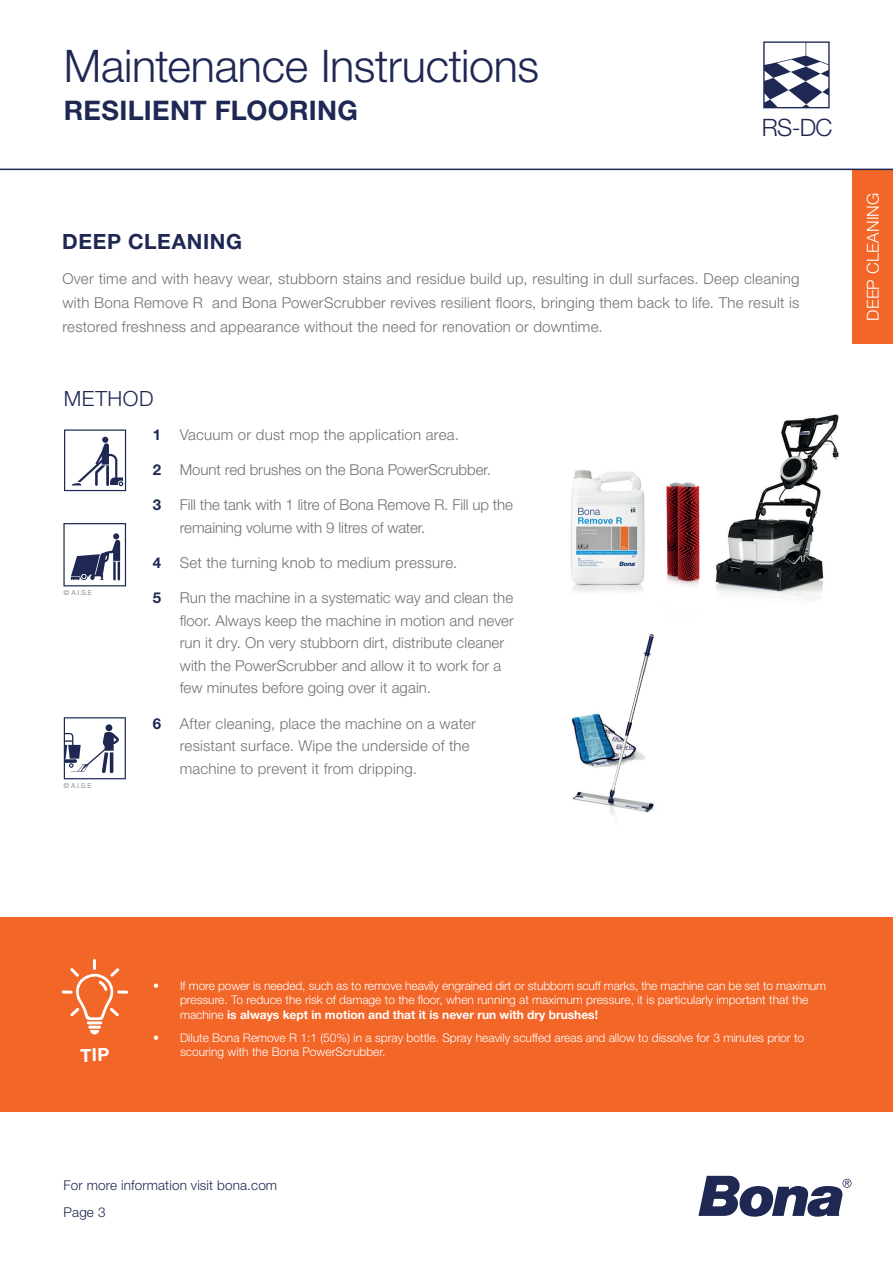
<style>
.page{position:relative;width:893px;height:1263px;background:#fff}
.page>*{position:absolute;margin:0;border:0;box-sizing:border-box;transform-origin:0 0}
.t1{font:300 45px "Helvetica Neue LT Std";letter-spacing:-.01em;color:#1e2853}
.t2{font:700 27px "Helvetica Neue LT Std";letter-spacing:.01em;color:#1e2853}
.t3{font:300 24px "Helvetica Neue LT Std";color:#1e2853}
.t4{font:700 21px "Helvetica Neue LT Std";letter-spacing:.03em;color:#1e2853}
.t5{font:300 21px "Helvetica Neue LT Std";letter-spacing:.025em;color:#1e2853}
.Headline_Kapitel{font:300 16.5px "Helvetica Neue LT Pro";letter-spacing:.01em;color:#fff}
.t6{font:300 15px/22.5px "Helvetica Neue LT Std";letter-spacing:.005em;color:#707271}
.t7{font:300 13.5px "Helvetica Neue LT Std";letter-spacing:.01em;color:#1e2853}
.t8{font:300 12px/14.4px "Helvetica Neue LT Pro";color:#fff}
.t9{font:300 6.9px "Helvetica Neue LT Std";color:#6c6d70}
.s1{font-weight:700;color:#1e2853}
.s2{font-weight:700}
</style>
<div class="page">
<svg style="left:698px;top:1176px;width:153px;height:41px"></svg>
<div style="left:853px;top:169px;width:40px;height:175px;background:#f26628"></div>
<img style="left:570px;top:470px;width:75px;height:122px">
<svg style="left:763px;top:41px;width:67px;height:67px"></svg>
<img style="left:715px;top:414px;width:124px;height:187px">
<img style="left:666px;top:482px;width:34px;height:104px">
<hr style="left:0;top:169px;width:893px;height:1px;background:#1e2853">
<img style="left:572px;top:634px;width:83px;height:189px">
<div style="left:0;top:917px;width:893px;height:195px;background:#f26628"></div>
<svg style="left:64px;top:429px;width:62px;height:62px"></svg>
<svg style="left:63px;top:523px;width:63px;height:63px"></svg>
<svg style="left:64px;top:717px;width:62px;height:62px"></svg>
<svg style="left:63px;top:960px;width:64px;height:74px"></svg>
<p class="t1" style="left:64px;top:39px;width:477px">Maintenance Instructions</p>
<p class="t2" style="left:64px;top:93px;width:296px">RESILIENT FLOORING</p>
<p class="t4" style="left:62px;top:228px;width:181px">DEEP CLEANING</p>
<p class="t3" style="left:762px;top:113px;width:72px">RS-DC</p>
<p class="t6" style="left:62px;top:266px;width:739px;line-height:24px;text-align:justify">Over time and with heavy wear, stubborn stains and residue build up, resulting in dull surfaces. Deep cleaning with Bona Remove R and Bona PowerScrubber revives resilient floors, bringing them back to life. The result is restored freshness and appearance without the need for renovation or downtime.</p>
<p class="t5" style="left:64px;top:386px;width:91px">METHOD</p>
<p class="t9" style="left:64px;top:589px;width:30px">© A.I.S.E</p>
<p class="t9" style="left:64px;top:781px;width:29px">© A.I.S.E</p>
<p class="t6" style="left:153px;top:423px;width:308px"><span class="s1">1</span> Vacuum or dust mop the application area.</p>
<p class="t6" style="left:153px;top:458px;width:340px"><span class="s1">2</span> Mount red brushes on the Bona PowerScrubber.</p>
<p class="t6" style="left:180px;top:493px;width:335px;text-indent:-27px"><span class="s1">3</span> Fill the tank with 1 litre of Bona Remove R. Fill up the remaining volume with 9 litres of water.</p>
<p class="t6" style="left:153px;top:551px;width:306px"><span class="s1">4</span> Set the turning knob to medium pressure.</p>
<p class="t6" style="left:180px;top:586px;width:336px;text-indent:-27px"><span class="s1">5</span> Run the machine in a systematic way and clean the floor. Always keep the machine in motion and never run it dry. On very stubborn dirt, distribute cleaner with the PowerScrubber and allow it to work for a few minutes before going over it again.</p>
<p class="t6" style="left:180px;top:712px;width:298px;text-indent:-27px"><span class="s1">6</span> After cleaning, place the machine on a water resistant surface. Wipe the underside of the machine to prevent it from dripping.</p>
<p class="Headline_Kapitel" style="left:863px;top:321px;width:129px;rotate:-90deg">DEEP CLEANING</p>
<p class="t8" style="left:180px;top:978px;width:648px;text-indent:-27px">• If more power is needed, such as to remove heavily engrained dirt or stubborn scuff marks, the machine can be set to maximum pressure. To reduce the risk of damage to the floor, when running at maximum pressure, it is particularly important that the machine <span class="s2">is always kept in motion and that it is never run with dry brushes!</span></p>
<p class="t8" style="left:180px;top:1030px;width:626px;text-indent:-27px">• Dilute Bona Remove R 1:1 (50%) in a spray bottle. Spray heavily scuffed areas and allow to dissolve for 3 minutes prior to scouring with the Bona PowerScrubber.</p>
<p class="t7" style="left:64px;top:1177px;width:215px">For more information visit bona.com</p>
<p class="t7" style="left:64px;top:1203px;width:43px">Page 3</p>
</div>
